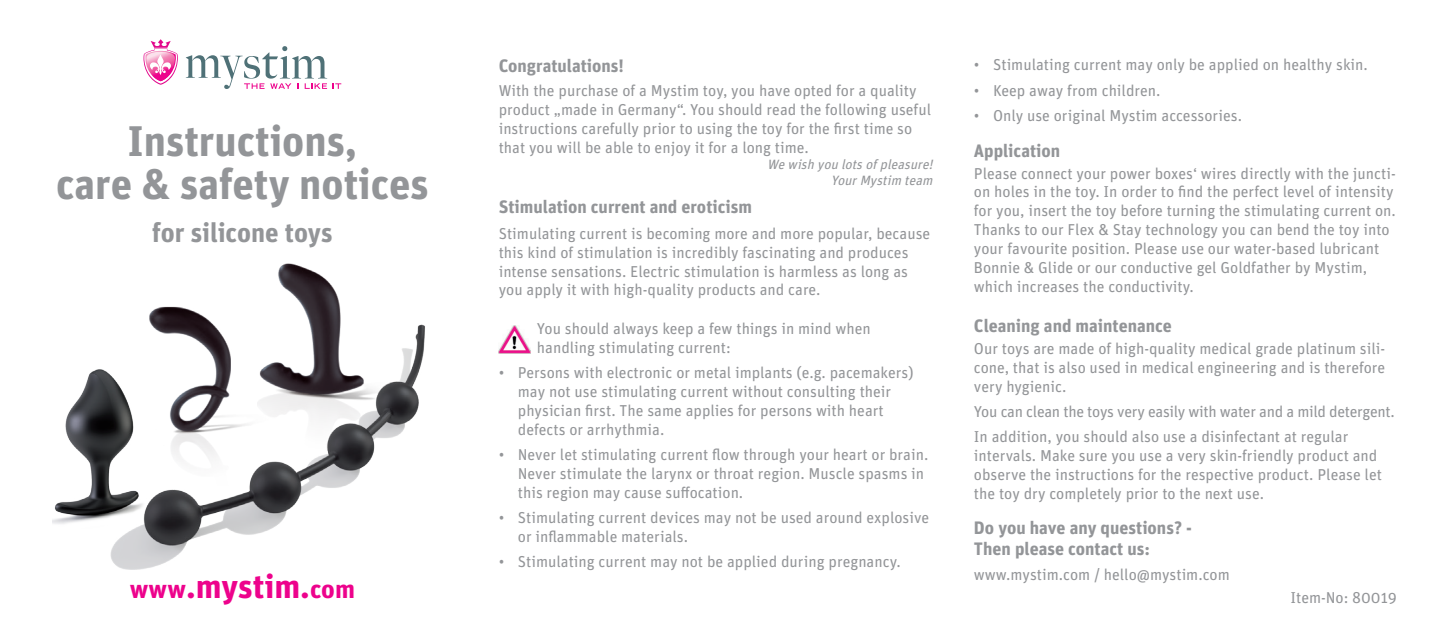
<style>
.page{position:relative;width:1429px;height:638px;background:#fff}
.page>*{position:absolute;margin:0;border:0;box-sizing:border-box;transform-origin:0 0}
.t1{font:700 42.75px/42.8px "Unit Pro";color:#939598;text-align:center}
.t2{font:700 33.3px "Unit Pro";color:#ed028c}
.t3{font:700 27px "Unit Pro";color:#939598}
.t4{font:700 18px/21.6px "Unit Pro";color:#939598}
.t5{font:15.75px/18.9px "Unit Pro";color:#939598}
.t6{font:15.75px/25.2px "Unit Pro";letter-spacing:-.02em;color:#939598}
.t7{font:italic 13.5px/16.2px "Unit Pro";color:#939598;text-align:right}
.s1{font-size:25.65px}
</style>
<div class="page">
<img style="left:499px;top:325px;width:32px;height:28px">
<svg style="left:186px;top:46px;width:141px;height:43px"></svg>
<svg style="left:333px;top:83px;width:8px;height:6px"></svg>
<svg style="left:143px;top:39px;width:35px;height:46px"></svg>
<img style="left:53px;top:263px;width:372px;height:307px">
<h1 class="t1" style="left:56px;top:117px;width:374px">Instructions,<br>care &amp; safety notices</h1>
<h3 class="t3" style="left:152px;top:212px;width:182px">for silicone toys</h3>
<h2 class="t2" style="left:130px;top:562px;width:227px"><span class="s1">www</span>.mystim.<span class="s1">com</span></h2>
<p class="t4" style="left:499px;top:54px;width:127px">Congratulations!</p>
<p class="t5" style="left:499px;top:81px;width:434px">With the purchase of a Mystim toy, you have opted for a quality product „made in Germany“. You should read the following useful instructions carefully prior to using the toy for the first time so that you will be able to enjoy it for a long time.</p>
<p class="t7" style="left:767px;top:156px;width:171px">Wewish you lotsofpleasure!<br>YourMystim team</p>
<p class="t4" style="left:499px;top:195px;width:255px">Stimulation current and eroticism</p>
<p class="t5" style="left:499px;top:223px;width:433px">Stimulating current is becoming more and more popular, because this kind of stimulation is incredibly fascinating and produces intense sensations. Electric stimulation is harmless as long as you apply it with high-quality products and care.</p>
<p class="t5" style="left:537px;top:318px;width:335px">You should always keep a few things in mind when handling stimulating current:</p>
<p class="t5" style="left:518px;top:362px;width:397px;text-indent:-19px">• Persons with electronic or metal implants (e.g. pacemakers) may not use stimulating current without consulting their physician first. The same applies for persons with heart defects or arrhythmia.</p>
<p class="t5" style="left:518px;top:444px;width:412px;text-indent:-19px">• Never let stimulating current flow through your heart or brain.<br>Never stimulate the larynx or throat region. Muscle spasms in this region may cause suffocation.</p>
<p class="t5" style="left:518px;top:507px;width:413px;text-indent:-19px">• Stimulating current devices may not be used around explosive or inflammable materials.</p>
<p class="t5" style="left:499px;top:551px;width:404px">• Stimulating current may not be applied during pregnancy.</p>
<p class="t5" style="left:974px;top:55px;width:395px">• Stimulating current may only be applied on healthy skin.</p>
<p class="t5" style="left:974px;top:80px;width:188px">• Keep away from children.</p>
<p class="t5" style="left:974px;top:105px;width:270px">• Only use original Mystim accessories.</p>
<p class="t4" style="left:974px;top:139px;width:88px">Application</p>
<p class="t5" style="left:974px;top:163px;width:423px">Please connect your power boxes‘ wires directly with the juncti&shy;on holes in the toy. In order to find the perfect level of intensity for you, insert the toy before turning the stimulating current on.<br>Thanks to our Flex &amp; Stay technology you can bend the toy into your favourite position. Please use our water-based lubricant Bonnie &amp; Glide or our conductive gel Goldfather by Mystim, which increases the conductivity.</p>
<p class="t4" style="left:974px;top:314px;width:199px">Cleaning and maintenance</p>
<p class="t5" style="left:974px;top:338px;width:413px;text-align:justify">Our toys are made of high-quality medical grade platinum sili&shy;cone, that is also used in medical engineering and is therefore very hygienic.</p>
<p class="t6" style="left:974px;top:398px;width:422px">You can clean the toys very easily with water and a mild detergent.<br>In addition, you should also use a disinfectant at regular</p>
<p class="t5" style="left:974px;top:446px;width:409px">intervals. Make sure you use a very skin-friendly product and observe the instructions for the respective product. Please let the toy dry completely prior to the next use.</p>
<p class="t4" style="left:974px;top:515px;width:220px">Do you have any questions? -<br>Then please contact us:</p>
<p class="t5" style="left:974px;top:565px;width:257px">www.mystim.com / hello@mystim.com</p>
<p class="t5" style="left:1290px;top:587px;width:108px">Item-No: 80019</p>
</div>
